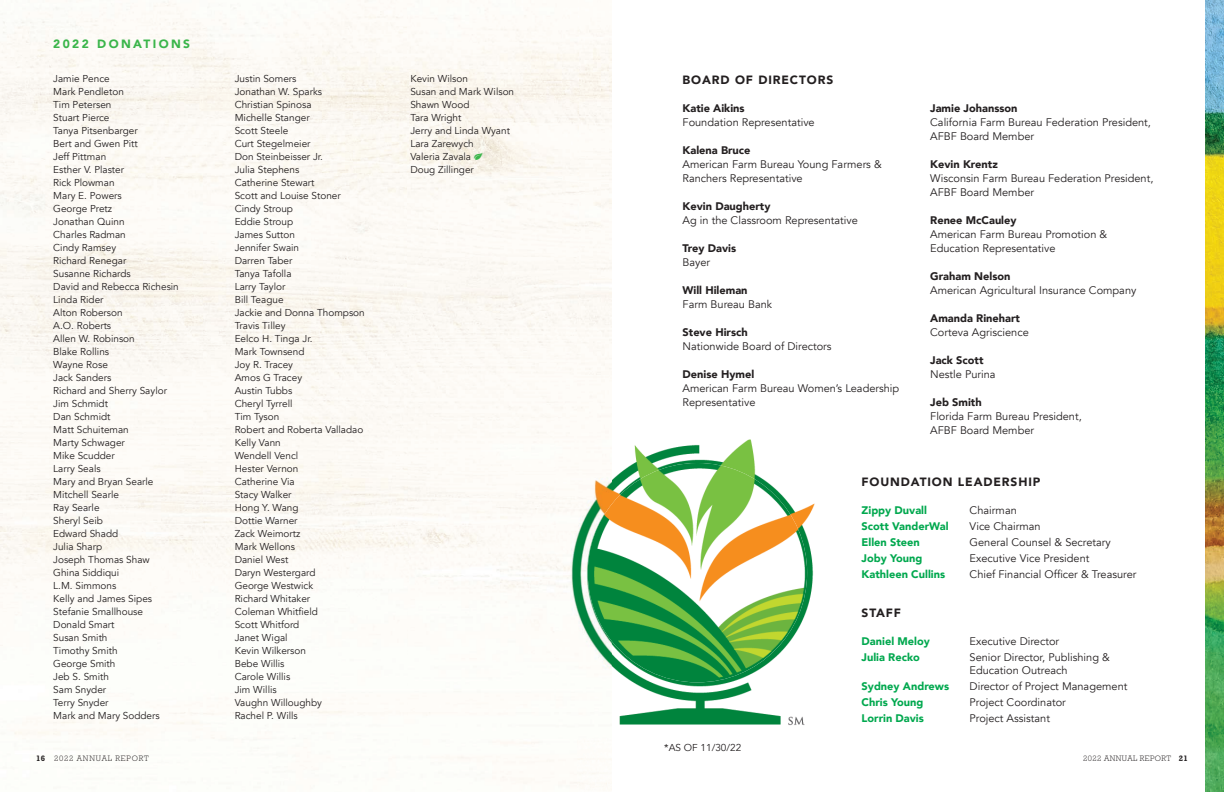
<style>
.page{position:relative;width:1224px;height:792px;background:#fff}
.page>*{position:absolute;margin:0;border:0;box-sizing:border-box;transform-origin:0 0}
.t1{font:900 12px "Avenir";letter-spacing:.075em;color:#231f20}
.t2{font:900 12px "Avenir";letter-spacing:.2em;color:#3ab54a}
.t3{font:11px/14px "Avenir";color:#231f20}
.t4{font:900 11px "Avenir";color:#231f20}
.t5{font:900 11px "Avenir";color:#00a84e}
.t6{font:10px/13px "Avenir";color:#231f20}
.t7{font:300 8px "Rockwell Std";letter-spacing:.1em;color:#231f20}
.t8{font:300 8px "Rockwell Std";letter-spacing:.05em;color:#231f20}
.s1{font-family:"Leafs";font-size:11px;color:#3ab54a}
.s2{font-weight:700}
</style>
<div class="page">
<img style="left:1205px;top:0;width:19px;height:792px">
<img style="left:0;top:0;width:578px;height:784px">
<div style="left:578px;top:26px;width:34px;height:407px;background:#fdfaf5"></div>
<img style="left:556px;top:440px;width:259px;height:298px">
<img style="left:588px;top:463px;width:219px;height:219px">
<p class="t2" style="left:53px;top:34px;width:138px">2022 DONATIONS</p>
<p class="t6" style="left:53px;top:72px;width:127px">Jamie Pence<br>Mark Pendleton<br>Tim Petersen<br>Stuart Pierce<br>Tanya Pitsenbarger<br>Bert and Gwen Pitt<br>Jeff Pittman<br>Esther V. Plaster<br>Rick Plowman<br>Mary E. Powers<br>George Pretz<br>Jonathan Quinn<br>Charles Radman<br>Cindy Ramsey<br>Richard Renegar<br>Susanne Richards<br>David and Rebecca Richesin<br>Linda Rider<br>Alton Roberson<br>A.O. Roberts<br>Allen W. Robinson<br>Blake Rollins<br>Wayne Rose<br>Jack Sanders<br>Richard and Sherry Saylor<br>Jim Schmidt<br>Dan Schmidt<br>Matt Schuiteman<br>Marty Schwager<br>Mike Scudder<br>Larry Seals<br>Mary and Bryan Searle<br>Mitchell Searle<br>Ray Searle<br>Sheryl Seib<br>Edward Shadd<br>Julia Sharp<br>Joseph Thomas Shaw<br>Ghina Siddiqui<br>L.M. Simmons<br>Kelly and James Sipes<br>Stefanie Smallhouse<br>Donald Smart<br>Susan Smith<br>Timothy Smith<br>George Smith<br>Jeb S. Smith<br>Sam Snyder<br>Terry Snyder<br>Mark and Mary Sodders</p>
<p class="t6" style="left:235px;top:72px;width:132px">Justin Somers<br>Jonathan W. Sparks<br>Christian Spinosa<br>Michelle Stanger<br>Scott Steele<br>Curt Stegelmeier<br>Don Steinbeisser Jr.<br>Julia Stephens<br>Catherine Stewart<br>Scott and Louise Stoner<br>Cindy Stroup<br>Eddie Stroup<br>James Sutton<br>Jennifer Swain<br>Darren Taber<br>Tanya Tafolla<br>Larry Taylor<br>Bill Teague<br>Jackie and Donna Thompson<br>Travis Tilley<br>Eelco H. Tinga Jr.<br>Mark Townsend<br>Joy R. Tracey<br>Amos G Tracey<br>Austin Tubbs<br>Cheryl Tyrrell<br>Tim Tyson<br>Robert and Roberta Valladao<br>Kelly Vann<br>Wendell Vencl<br>Hester Vernon<br>Catherine Via<br>Stacy Walker<br>Hong Y. Wang<br>Dottie Warner<br>Zack Weimortz<br>Mark Wellons<br>Daniel West<br>Daryn Westergard<br>George Westwick<br>Richard Whitaker<br>Coleman Whitfield<br>Scott Whitford<br>Janet Wigal<br>Kevin Wilkerson<br>Bebe Willis<br>Carole Willis<br>Jim Willis<br>Vaughn Willoughby<br>Rachel P. Wills</p>
<p class="t6" style="left:410px;top:72px;width:105px">Kevin Wilson<br>Susan and Mark Wilson<br>Shawn Wood<br>Tara Wright<br>Jerry and Linda Wyant<br>Lara Zarewych<br>Valeria Zavala <span class="s1">M<br></span>Doug Zillinger</p>
<p class="t7" style="left:36px;top:754px;width:114px"><span class="s2">16</span> 2022 ANNUAL REPORT</p>
<p class="t1" style="left:683px;top:70px;width:152px">BOARD OF DIRECTORS</p>
<p class="t4" style="left:683px;top:99px;width:64px">Katie Aikins</p>
<p class="t3" style="left:683px;top:116px;width:134px">Foundation Representative</p>
<p class="t4" style="left:683px;top:141px;width:70px">Kalena Bruce</p>
<p class="t3" style="left:683px;top:158px;width:201px">American Farm Bureau Young Farmers &amp;<br>Ranchers Representative</p>
<p class="t4" style="left:683px;top:197px;width:89px">Kevin Daugherty</p>
<p class="t3" style="left:683px;top:214px;width:177px">Ag in the Classroom Representative</p>
<p class="t4" style="left:683px;top:239px;width:55px">Trey Davis</p>
<p class="t3" style="left:683px;top:256px;width:29px">Bayer</p>
<p class="t4" style="left:683px;top:281px;width:67px">Will Hileman</p>
<p class="t3" style="left:683px;top:298px;width:91px">Farm Bureau Bank</p>
<p class="t4" style="left:683px;top:323px;width:67px">Steve Hirsch</p>
<p class="t3" style="left:683px;top:340px;width:151px">Nationwide Board of Directors</p>
<p class="t4" style="left:683px;top:365px;width:73px">Denise Hymel</p>
<p class="t3" style="left:683px;top:382px;width:218px">American Farm Bureau Women’s Leadership<br>Representative</p>
<p class="t4" style="left:930px;top:99px;width:89px">Jamie Johansson</p>
<p class="t3" style="left:930px;top:116px;width:222px">California Farm Bureau Federation President,<br>AFBF Board Member</p>
<p class="t4" style="left:930px;top:155px;width:69px">Kevin Krentz</p>
<p class="t3" style="left:930px;top:172px;width:225px">Wisconsin Farm Bureau Federation President,<br>AFBF Board Member</p>
<p class="t4" style="left:930px;top:211px;width:88px">Renee McCauley</p>
<p class="t3" style="left:930px;top:228px;width:179px">American Farm Bureau Promotion &amp;<br>Education Representative</p>
<p class="t4" style="left:930px;top:267px;width:82px">Graham Nelson</p>
<p class="t3" style="left:930px;top:284px;width:208px">American Agricultural Insurance Company</p>
<p class="t4" style="left:930px;top:309px;width:91px">Amanda Rinehart</p>
<p class="t3" style="left:930px;top:326px;width:100px">Corteva Agriscience</p>
<p class="t4" style="left:930px;top:351px;width:55px">Jack Scott</p>
<p class="t3" style="left:930px;top:368px;width:67px">Nestle Purina</p>
<p class="t4" style="left:930px;top:393px;width:53px">Jeb Smith</p>
<p class="t3" style="left:930px;top:410px;width:153px">Florida Farm Bureau President,<br>AFBF Board Member</p>
<p class="t1" style="left:862px;top:472px;width:180px">FOUNDATION LEADERSHIP</p>
<p class="t5" style="left:862px;top:501px;width:67px">Zippy Duvall</p>
<p class="t3" style="left:970px;top:503px;width:49px">Chairman</p>
<p class="t5" style="left:862px;top:517px;width:88px">Scott VanderWal</p>
<p class="t3" style="left:970px;top:519px;width:73px">Vice Chairman</p>
<p class="t5" style="left:862px;top:533px;width:60px">Ellen Steen</p>
<p class="t3" style="left:970px;top:535px;width:143px">General Counsel &amp; Secretary</p>
<p class="t5" style="left:862px;top:549px;width:62px">Joby Young</p>
<p class="t3" style="left:970px;top:551px;width:121px">Executive Vice President</p>
<p class="t5" style="left:862px;top:565px;width:85px">Kathleen Cullins</p>
<p class="t3" style="left:970px;top:567px;width:168px">Chief Financial Officer &amp; Treasurer</p>
<p class="t6" style="left:664px;top:741px;width:79px">*AS OF 11/30/22</p>
<p class="t1" style="left:862px;top:602px;width:41px">STAFF</p>
<p class="t5" style="left:862px;top:631px;width:70px">Daniel Meloy</p>
<p class="t3" style="left:970px;top:634px;width:91px">Executive Director</p>
<p class="t5" style="left:862px;top:647px;width:60px">Julia Recko</p>
<p class="t3" style="left:970px;top:651px;width:142px;line-height:13px">Senior Director, Publishing &amp;<br>Education Outreach</p>
<p class="t5" style="left:862px;top:676px;width:89px">Sydney Andrews</p>
<p class="t3" style="left:970px;top:679px;width:159px">Director of Project Management</p>
<p class="t5" style="left:862px;top:692px;width:63px">Chris Young</p>
<p class="t3" style="left:970px;top:695px;width:98px">Project Coordinator</p>
<p class="t5" style="left:862px;top:708px;width:64px">Lorrin Davis</p>
<p class="t3" style="left:970px;top:711px;width:82px">Project Assistant</p>
<p class="t8" style="left:1083px;top:754px;width:106px">2022 ANNUAL REPORT <span class="s2">21</span></p>
</div>
